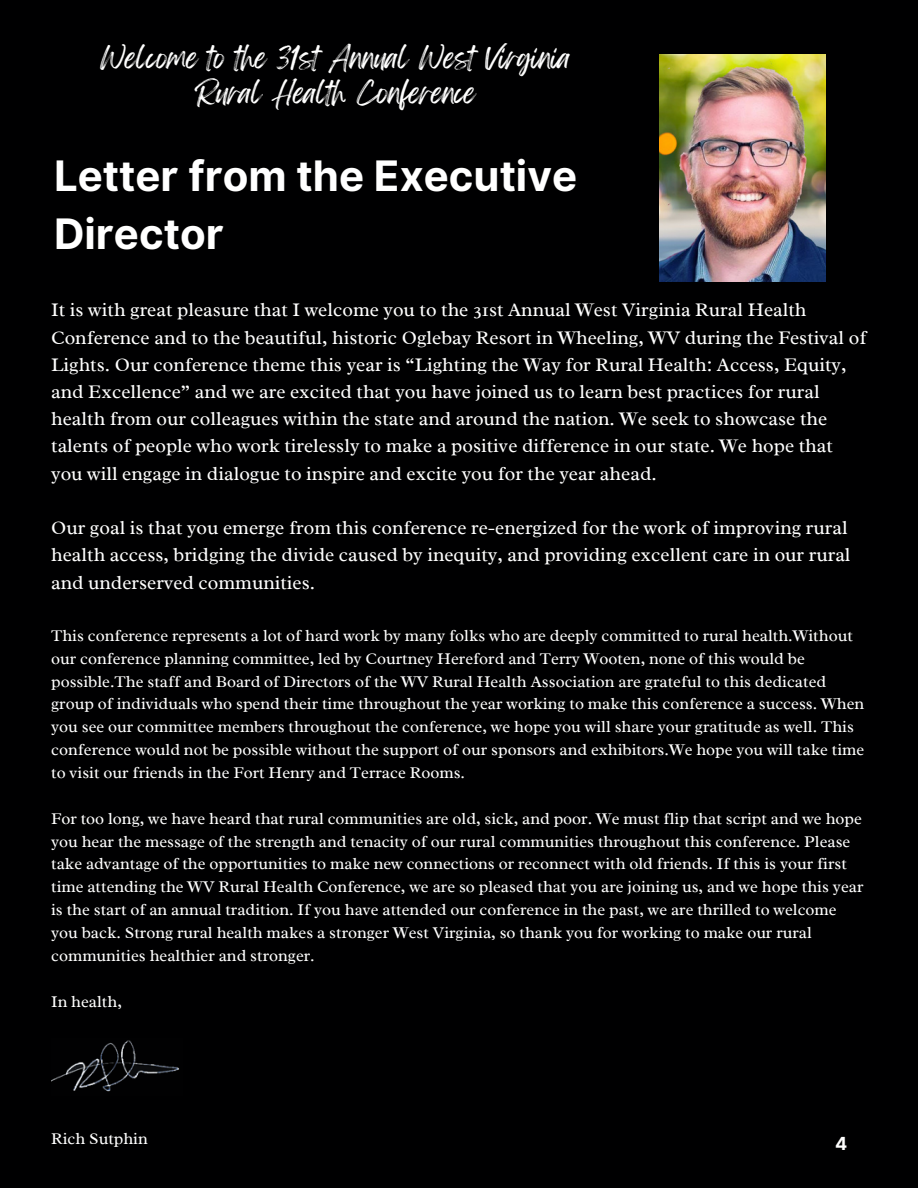
<style>
.page{position:relative;width:918px;height:1188px;background:#000001}
.page>*{position:absolute;margin:0;border:0;box-sizing:border-box;transform-origin:0 0}
.t1{font:700 42px/58.5px "Inter";color:#fff}
.t2{font:25.5px/34.8px "Feeling Passionate";color:#fff;text-align:center}
.t3{font:19.5px/27.2px "Radley";color:#fff}
.t4{font:700 18px "Inter";color:#fff}
.t5{font:16.65px/22.8px "Radley";color:#fff}
</style>
<div class="page">
<img style="left:659px;top:54px;width:167px;height:227px">
<img style="left:51px;top:1040px;width:129px;height:52px">
<p class="t2" style="left:100px;top:41px;width:472px">Welcome to the 31st Annual West Virginia<br>Rural Health Conference</p>
<p class="t1" style="left:54px;top:146px;width:525px">Letter from the Executive<br>Director</p>
<p class="t3" style="left:51px;top:296px;width:817px">It is with great pleasure that I welcome you to the 31st Annual West Virginia Rural Health Conference and to the beautiful, historic Oglebay Resort in Wheeling, WV during the Festival of Lights. Our conference theme this year is “Lighting the Way for Rural Health: Access, Equity, and Excellence” and we are excited that you have joined us to learn best practices for rural health from our colleagues within the state and around the nation. We seek to showcase the talents of people who work tirelessly to make a positive difference in our state. We hope that you will engage in dialogue to inspire and excite you for the year ahead.</p>
<p class="t3" style="left:51px;top:514px;width:801px">Our goal is that you emerge from this conference re-energized for the work of improving rural health access, bridging the divide caused by inequity, and providing excellent care in our rural and underserved communities.</p>
<p class="t5" style="left:51px;top:624px;width:815px">This conference represents a lot of hard work by many folks who are deeply committed to rural health.Without our conference planning committee, led by Courtney Hereford and Terry Wooten, none of this would be possible.The staff and Board of Directors of the WV Rural Health Association are grateful to this dedicated group of individuals who spend their time throughout the year working to make this conference a success. When you see our committee members throughout the conference, we hope you will share your gratitude as well. This conference would not be possible without the support of our sponsors and exhibitors.We hope you will take time to visit our friends in the Fort Henry and Terrace Rooms.</p>
<p class="t5" style="left:51px;top:807px;width:814px">For too long, we have heard that rural communities are old, sick, and poor. We must flip that script and we hope you hear the message of the strength and tenacity of our rural communities throughout this conference. Please take advantage of the opportunities to make new connections or reconnect with old friends. If this is your first time attending the WV Rural Health Conference, we are so pleased that you are joining us, and we hope this year is the start of an annual tradition. If you have attended our conference in the past, we are thrilled to welcome you back. Strong rural health makes a stronger West Virginia, so thank you for working to make our rural communities healthier and stronger.</p>
<p class="t5" style="left:51px;top:990px;width:72px">In health,</p>
<p class="t5" style="left:51px;top:1127px;width:98px">Rich Sutphin</p>
<p class="t4" style="left:835px;top:1133px;width:14px">4</p>
</div>
